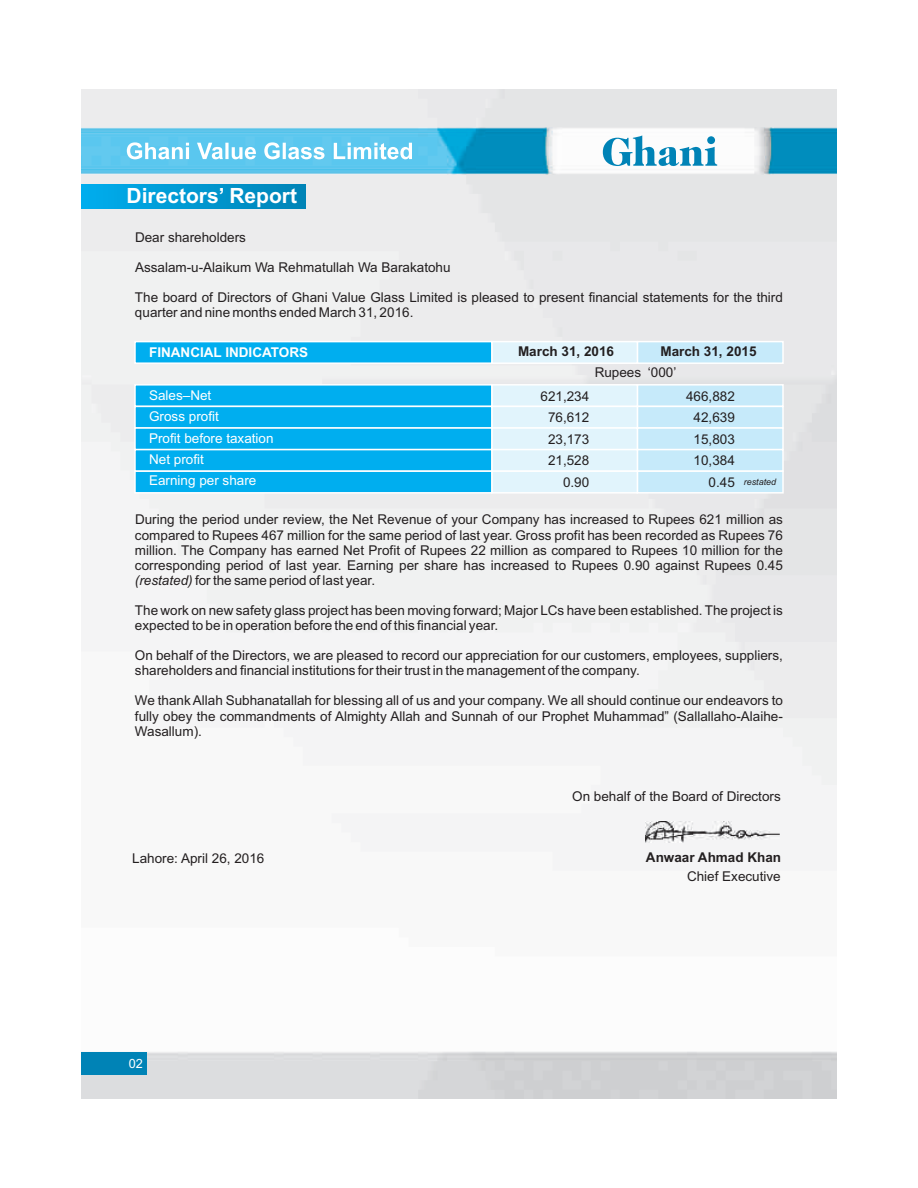
<style>
.page{position:relative;width:918px;height:1188px;background:#fff}
.page>*{position:absolute;margin:0;border:0;box-sizing:border-box;transform-origin:0 0}
.t1{font:700 21px "Arial";color:#fff}
.t2{font:13.5px/15.1px "Arial";color:#231f20}
.t3{font:13.5px/21.5px "Arial";color:#fff}
.t4{font:700 13.5px "Arial";color:#231f20}
.t5{font:700 13.5px "Arial";color:#fff}
.t6{font:12.75px "Arial";color:#fff}
.t7{font:italic 9px "Arial";color:#231f20}
.s1{font-style:normal;font-size:13.5px}
.s2{font-style:italic}
</style>
<div class="page">
<img style="left:81px;top:90px;width:756px;height:1008px">
<div style="left:81px;top:1052px;width:65px;height:23px;background:#0083b6"></div>
<svg style="left:127px;top:142px;width:285px;height:17px"></svg>
<div style="left:81px;top:185px;width:224px;height:24px;background:linear-gradient(to right,#00aded,#0084b6)"></div>
<svg style="left:603px;top:135px;width:114px;height:33px"></svg>
<svg style="left:134px;top:340px;width:650px;height:25px;background:#7dd4f5"></svg>
<svg style="left:134px;top:383px;width:650px;height:111px;background:#6fd0f5"></svg>
<img style="left:646px;top:822px;width:134px;height:21px">
<h1 class="t1" style="left:127px;top:188px;width:172px">Directors’ Report</h1>
<p class="t2" style="left:135px;top:231px;width:113px">Dear shareholders</p>
<p class="t2" style="left:135px;top:261px;width:317px">Assalam-u-Alaikum Wa Rehmatullah Wa Barakatohu</p>
<p class="t2" style="left:135px;top:291px;width:649px">The board of Directors of Ghani Value Glass Limited is pleased to present financial statements for the third quarter and nine months ended March 31, 2016.</p>
<p class="t5" style="left:149px;top:347px;width:161px">FINANCIAL INDICATORS</p>
<p class="t4" style="left:518px;top:346px;width:98px">March 31, 2016</p>
<p class="t4" style="left:660px;top:346px;width:98px">March 31, 2015</p>
<p class="t2" style="left:595px;top:366px;width:83px">Rupees ‘000’</p>
<p class="t2" style="left:541px;top:386px;width:50px;line-height:21.6px;text-align:right">621,234<br>76,612<br>23,173<br>21,528<br>0.90</p>
<p class="t3" style="left:149px;top:386px;width:71px;line-height:20.5px">Sales–Net<br>Gross profit</p>
<p class="t3" style="left:149px;top:428px;width:126px">Profit before taxation<br>Net profit<br>Earning per share</p>
<p class="t2" style="left:686px;top:386px;width:50px;line-height:21.6px;text-align:center">466,882<br>42,639<br>15,803<br>10,384</p>
<p class="t7" style="left:709px;top:479px;width:69px"><span class="s1">0.45</span> restated</p>
<p class="t2" style="left:135px;top:513px;width:649px;text-align:justify">During the period under review, the Net Revenue of your Company has increased to Rupees 621 million as compared to Rupees 467 million for the same period of last year. Gross profit has been recorded as Rupees 76 million. The Company has earned Net Profit of Rupees 22 million as compared to Rupees 10 million for the corresponding period of last year. Earning per share has increased to Rupees 0.90 against Rupees 0.45 <span class="s2">(restated)</span> for the same period of last year.</p>
<p class="t2" style="left:135px;top:604px;width:649px">The work on new safety glass project has been moving forward; Major LCs have been established. The project is expected to be in operation before the end of this financial year.</p>
<p class="t2" style="left:135px;top:649px;width:649px">On behalf of the Directors, we are pleased to record our appreciation for our customers, employees, suppliers, shareholders and financial institutions for their trust in the management of the company.</p>
<p class="t2" style="left:135px;top:694px;width:649px;text-align:justify">We thank Allah Subhanatallah for blessing all of us and your company. We all should continue our endeavors to fully obey the commandments of Almighty Allah and Sunnah of our Prophet Muhammad” (Sallallaho-Alaihe-Wasallum).</p>
<p class="t2" style="left:132px;top:852px;width:134px">Lahore: April 26, 2016</p>
<p class="t6" style="left:129px;top:1059px;width:16px">02</p>
<p class="t2" style="left:572px;top:790px;width:210px">On behalf of the Board of Directors</p>
<p class="t4" style="left:646px;top:852px;width:137px">Anwaar Ahmad Khan</p>
<p class="t2" style="left:687px;top:870px;width:95px">Chief Executive</p>
</div>
